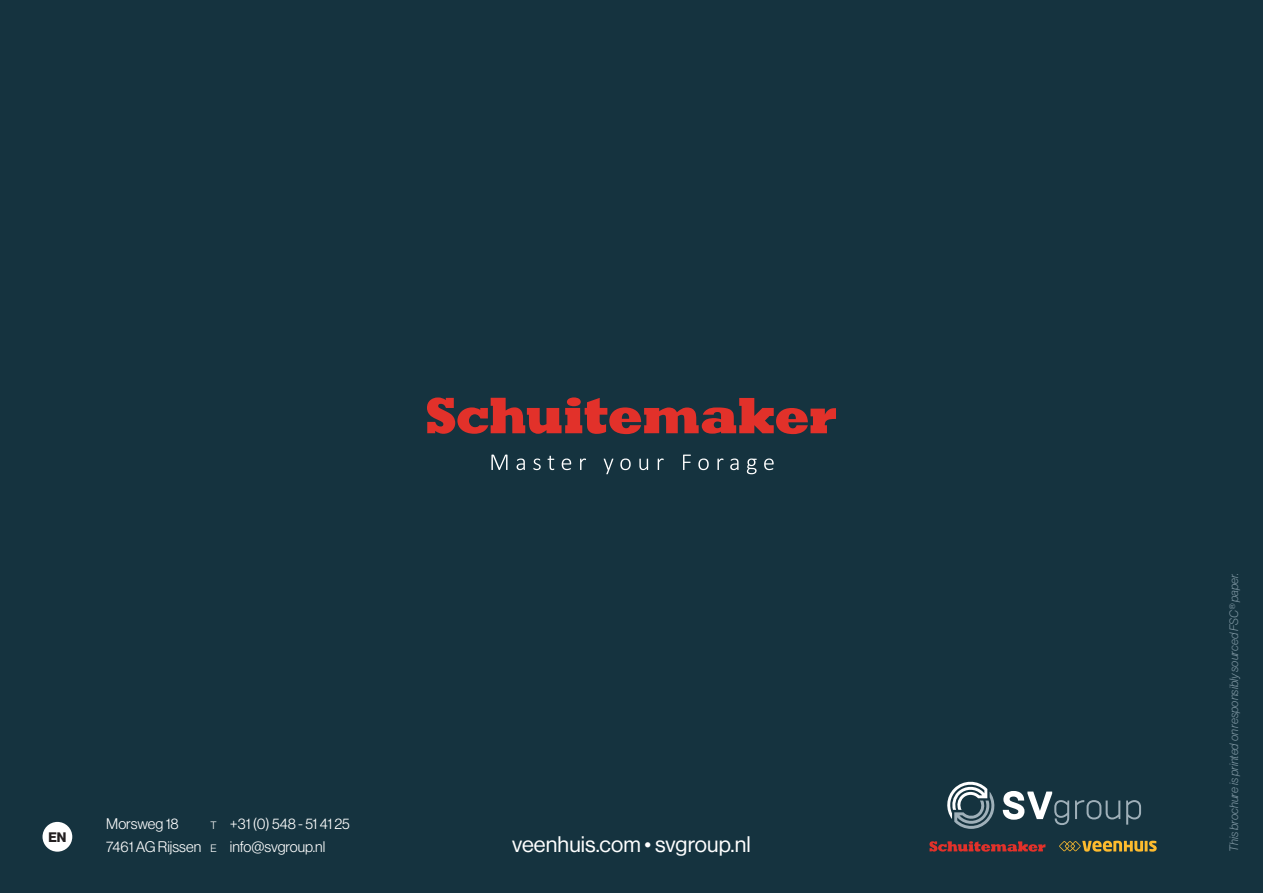
<style>
.page{position:relative;width:1263px;height:893px;background:#15333f}
.page>*{position:absolute;margin:0;border:0;box-sizing:border-box;transform-origin:0 0}
.t1{font:22.05px "N Haas Grotesk DS Pro 55 Rg";letter-spacing:.005em;color:#fff}
.t2{font:15px "N Haas Grotesk DS Pro 45 Lt";color:#fff}
.t3{font:13.5px "N Haas Grotesk DS Pro 75 Bd";color:#231f20}
.Platte_tekst{font:12px "N Haas Grotesk DS Pro 46 Lt It";color:#7b939f}
.s1{font-size:10.5px}
</style>
<div class="page">
<svg style="left:427px;top:397px;width:409px;height:37px"></svg>
<svg style="left:491px;top:455px;width:16px;height:15px"></svg>
<svg style="left:517px;top:458px;width:8px;height:12px"></svg>
<svg style="left:533px;top:458px;width:8px;height:12px"></svg>
<svg style="left:548px;top:456px;width:6px;height:14px"></svg>
<svg style="left:562px;top:458px;width:9px;height:12px"></svg>
<svg style="left:580px;top:458px;width:6px;height:12px"></svg>
<svg style="left:604px;top:459px;width:9px;height:15px"></svg>
<svg style="left:620px;top:458px;width:11px;height:12px"></svg>
<svg style="left:639px;top:459px;width:9px;height:11px"></svg>
<svg style="left:658px;top:458px;width:6px;height:12px"></svg>
<svg style="left:683px;top:455px;width:8px;height:15px"></svg>
<svg style="left:698px;top:458px;width:11px;height:12px"></svg>
<svg style="left:717px;top:458px;width:6px;height:12px"></svg>
<svg style="left:730px;top:458px;width:8px;height:12px"></svg>
<svg style="left:747px;top:458px;width:10px;height:16px"></svg>
<svg style="left:764px;top:458px;width:10px;height:12px"></svg>
<svg style="left:947px;top:781px;width:48px;height:48px"></svg>
<svg style="left:1003px;top:791px;width:66px;height:34px"></svg>
<svg style="left:1075px;top:800px;width:45px;height:19px"></svg>
<svg style="left:1126px;top:800px;width:15px;height:25px"></svg>
<svg style="left:929px;top:841px;width:116px;height:11px"></svg>
<svg style="left:1059px;top:841px;width:98px;height:11px"></svg>
<div style="left:43px;top:822px;width:29px;height:30px;background:#fff;border-radius:50%"></div>
<p class="t3" style="left:48px;top:829px;width:20px">EN</p>
<p class="t2" style="left:106px;top:815px;width:74px">Morsweg 18</p>
<p class="t2" style="left:106px;top:838px;width:96px">7461 AG Rijssen</p>
<p class="t2" style="left:210px;top:815px;width:141px"><span class="s1">t</span> +31 (0) 548 - 51 41 25</p>
<p class="t2" style="left:210px;top:838px;width:116px"><span class="s1">e</span> info@svgroup.nl</p>
<p class="t1" style="left:512px;top:831px;width:240px">veenhuis.com • svgroup.nl</p>
<p class="Platte_tekst" style="left:1227px;top:852px;width:280px;rotate:-90deg">This brochure is printed on responsibly sourced FSC® paper.</p>
</div>
